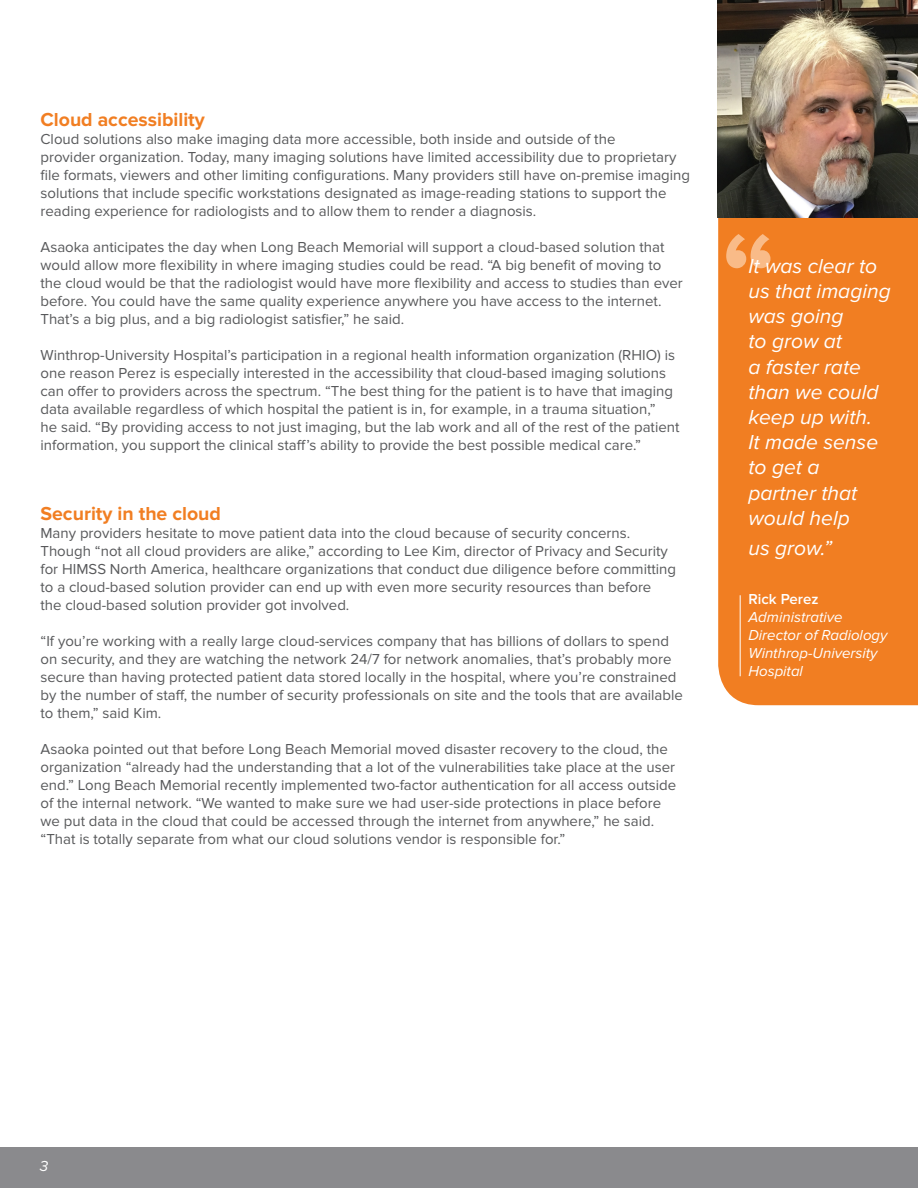
<style>
.page{position:relative;width:918px;height:1188px;background:#fff}
.page>*{position:absolute;margin:0;border:0;box-sizing:border-box;transform-origin:0 0}
.t1{font:700 119.4px "Proxima Nova";color:#f9bb88}
.t2{font:italic 21px/25.2px "Proxima Nova";color:#fff}
.t3{font:700 19.5px "Proxima Nova";color:#f17e22}
.t4{font:15px/18px "Proxima Nova";color:#58595b}
.t5{font:italic 15px/18px "Proxima Nova";color:#fff}
.t6{font:600 15px "Proxima Nova";color:#fff}
</style>
<div class="page">
<div style="left:0;top:1148px;width:918px;height:40px;background:#8a8a8d"></div>
<div style="left:718px;top:217px;width:200px;height:488px;background:#f17e22"></div>
<hr style="left:740px;top:595px;width:1px;height:81px;background:#fff">
<img style="left:717px;top:0;width:201px;height:217px">
<h3 class="t3" style="left:40px;top:108px;width:166px">Cloud accessibility</h3>
<p class="t4" style="left:40px;top:130px;width:651px">Cloud solutions also make imaging data more accessible, both inside and outside of the<br>provider organization. Today, many imaging solutions have limited accessibility due to proprietary file formats, viewers and other limiting configurations. Many providers still have on-premise imaging solutions that include specific workstations designated as image-reading stations to support the reading experience for radiologists and to allow them to render a diagnosis.</p>
<p class="t4" style="left:40px;top:238px;width:644px">Asaoka anticipates the day when Long Beach Memorial will support a cloud-based solution that would allow more flexibility in where imaging studies could be read. “A big benefit of moving to the cloud would be that the radiologist would have more flexibility and access to studies than ever before. You could have the same quality experience anywhere you have access to the internet.<br>That’s a big plus, and a big radiologist satisfier,” he said.</p>
<p class="t4" style="left:40px;top:346px;width:641px">Winthrop-University Hospital’s participation in a regional health information organization (RHIO) is one reason Perez is especially interested in the accessibility that cloud-based imaging solutions can offer to providers across the spectrum. “The best thing for the patient is to have that imaging data available regardless of which hospital the patient is in, for example, in a trauma situation,”<br>he said. “By providing access to not just imaging, but the lab work and all of the rest of the patient information, you support the clinical staff’s ability to provide the best possible medical care.”</p>
<h3 class="t3" style="left:40px;top:502px;width:182px">Security in the cloud</h3>
<p class="t4" style="left:40px;top:524px;width:637px">Many providers hesitate to move patient data into the cloud because of security concerns.<br>Though “not all cloud providers are alike,” according to Lee Kim, director of Privacy and Security for HIMSS North America, healthcare organizations that conduct due diligence before committing to a cloud-based solution provider can end up with even more security resources than before the cloud-based solution provider got involved.</p>
<p class="t4" style="left:40px;top:632px;width:644px">“If you’re working with a really large cloud-services company that has billions of dollars to spend on security, and they are watching the network 24/7 for network anomalies, that’s probably more secure than having protected patient data stored locally in the hospital, where you’re constrained by the number of staff, the number of security professionals on site and the tools that are available to them,” said Kim.</p>
<p class="t4" style="left:40px;top:740px;width:637px">Asaoka pointed out that before Long Beach Memorial moved disaster recovery to the cloud, the organization “already had the understanding that a lot of the vulnerabilities take place at the user end.” Long Beach Memorial recently implemented two-factor authentication for all access outside of the internal network. “We wanted to make sure we had user-side protections in place before we put data in the cloud that could be accessed through the internet from anywhere,” he said. “That is totally separate from what our cloud solutions vendor is responsible for.”</p>
<h1 class="t1" style="left:721px;top:206px;width:56px">“</h1>
<h2 class="t2" style="left:748px;top:254px;width:144px">It was clear to us that imaging was going<br>to grow at<br>a faster rate than we could keep up with.<br>It made sense to get a partner that would help</h2>
<h2 class="t2" style="left:748px;top:536px;width:85px">us grow.”</h2>
<p class="t6" style="left:748px;top:590px;width:72px">Rick Perez</p>
<p class="t5" style="left:748px;top:608px;width:141px">Administrative<br>Director of Radiology<br>Winthrop-University<br>Hospital</p>
<p class="t5" style="left:40px;top:1158px;width:10px">3</p>
</div>
